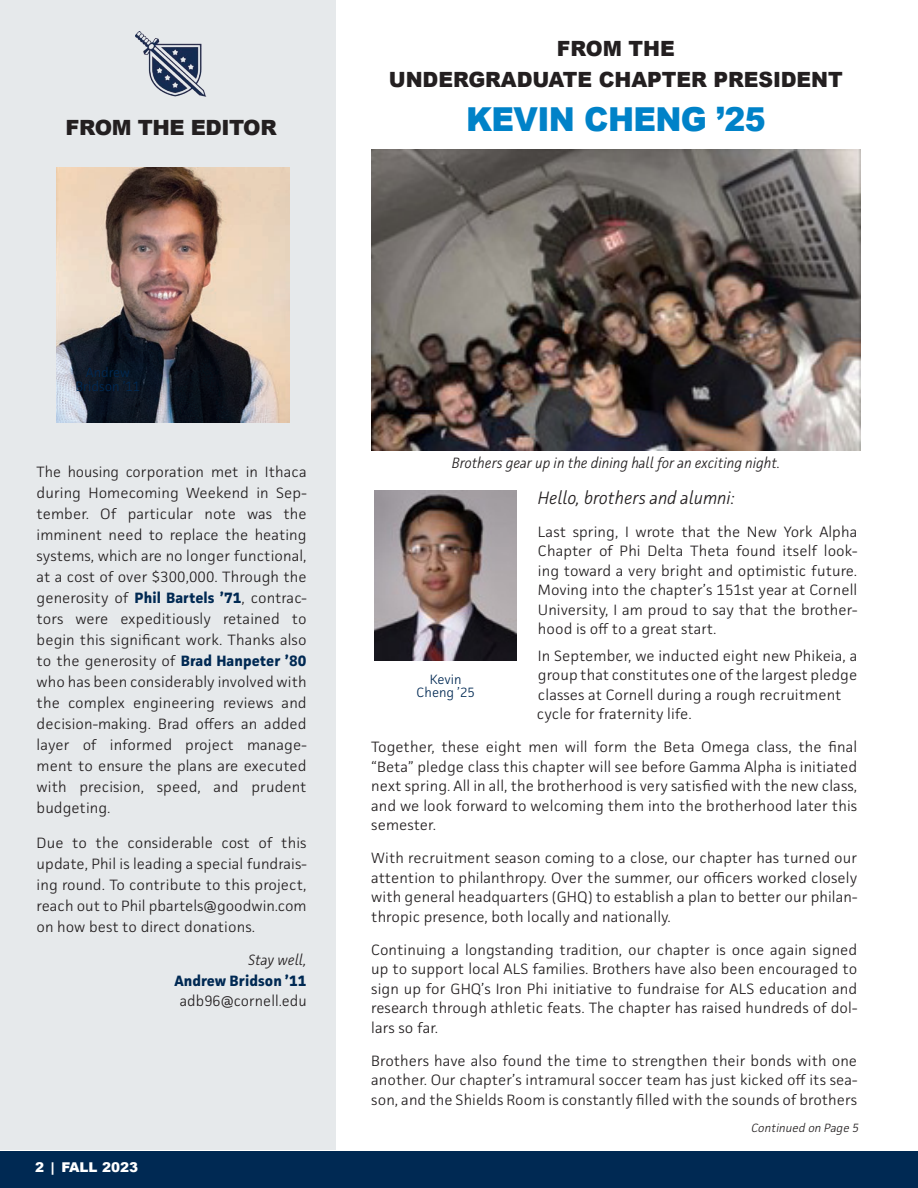
<style>
.page{position:relative;width:918px;height:1188px;background:#fff}
.page>*{position:absolute;margin:0;border:0;box-sizing:border-box;transform-origin:0 0}
.Headline{font:900 33px "Arial";letter-spacing:-.02em;color:#0082c8;scale:.95 1}
.Headline-2{font:900 21px "Arial";letter-spacing:-.005em;color:#231f20}
.Body{font:italic 300 18px "Facit";color:#231f20}
.Body-2{font:300 15px/19.5px "Facit";letter-spacing:.005em;color:#231f20;text-align:justify}
.Body-3{font:italic 300 15px "Facit";color:#231f20}
.Body-4{font:700 15px "Facit";letter-spacing:.005em;color:#002953}
.t1{font:300 13.5px "Facit";color:#002953}
.Body-5{font:900 13.5px "Arial";color:#fff}
.Continued{font:italic 300 12px "Facit";color:#231f20}
.s1{font-weight:700;color:#002953}
</style>
<div class="page">
<div style="left:0;top:1151px;width:918px;height:37px;background:#002953"></div>
<div style="left:0;top:0;width:336px;height:1150px;background:#e6e9eb"></div>
<img style="left:56px;top:167px;width:233px;height:255px">
<img style="left:136px;top:32px;width:71px;height:65px">
<img style="left:374px;top:490px;width:142px;height:171px">
<img style="left:371px;top:149px;width:489px;height:302px">
<p class="Headline-2" style="left:66px;top:112px;width:213px">FROM THE EDITOR</p>
<p class="Headline-2" style="left:557px;top:33px;width:119px">FROM THE</p>
<p class="Headline-2" style="left:389px;top:65px;width:455px">UNDERGRADUATE CHAPTER PRESIDENT</p>
<p class="Headline" style="left:466px;top:95px;width:317px">KEVIN CHENG ’25</p>
<p class="t1" style="left:86px;top:364px;width:46px">Andrew</p>
<p class="t1" style="left:75px;top:378px;width:66px">Bridson ’11</p>
<p class="Body-2" style="left:37px;top:461px;width:272px;line-height:21px">The housing corporation met in Ithaca during Homecoming Weekend in Sep&shy;tember. Of particular note was the imminent need to replace the heating systems, which are no longer functional, at a cost of over $300,000. Through the generosity of <span class="s1">Phil Bartels ’71</span>, contrac&shy;tors were expeditiously retained to begin this significant work. Thanks also to the generosity of <span class="s1">Brad Hanpeter ’80 </span>who has been considerably involved with the complex engineering reviews and decision-making. Brad offers an added layer of informed project manage&shy;ment to ensure the plans are executed with precision, speed, and prudent budgeting.</p>
<p class="Body-2" style="left:37px;top:832px;width:272px;line-height:21px">Due to the considerable cost of this update, Phil is leading a special fundrais&shy;ing round. To contribute to this project, reach out to Phil pbartels@goodwin.com on how best to direct donations.</p>
<p class="Body-3" style="left:248px;top:950px;width:60px">Stay well,</p>
<p class="Body-4" style="left:174px;top:972px;width:134px">Andrew Bridson ’11</p>
<p class="Body-2" style="left:180px;top:991px;width:128px">adb96@cornell.edu</p>
<p class="Body-5" style="left:35px;top:1157px;width:105px">2 | FALL 2023</p>
<p class="Body-3" style="left:452px;top:454px;width:330px">Brothers gear up in the dining hall for an exciting night.</p>
<p class="Body" style="left:538px;top:486px;width:198px">Hello, brothers and alumni:</p>
<p class="Body-2" style="left:538px;top:522px;width:321px">Last spring, I wrote that the New York Alpha Chapter of Phi Delta Theta found itself look&shy;ing toward a very bright and optimistic future.<br>Moving into the chapter’s 151st year at Cornell University, I am proud to say that the brother&shy;hood is off to a great start.</p>
<p class="Body-2" style="left:537px;top:645px;width:322px;text-align:left">In September, we inducted eight new Phikeia, a group that constitutes one of the largest pledge classes at Cornell during a rough recruitment cycle for fraternity life.</p>
<p class="Body-2" style="left:371px;top:737px;width:488px">Together, these eight men will form the Beta Omega class, the final “Beta” pledge class this chapter will see before Gamma Alpha is initiated next spring. All in all, the brotherhood is very satisfied with the new class, and we look forward to welcoming them into the brotherhood later this semester.</p>
<p class="Body-2" style="left:371px;top:848px;width:488px">With recruitment season coming to a close, our chapter has turned our attention to philanthropy. Over the summer, our officers worked closely with general headquarters (GHQ) to establish a plan to better our philan&shy;thropic presence, both locally and nationally.</p>
<p class="Body-2" style="left:371px;top:939px;width:488px">Continuing a longstanding tradition, our chapter is once again signed up to support local ALS families. Brothers have also been encouraged to sign up for GHQ’s Iron Phi initiative to fundraise for ALS education and research through athletic feats. The chapter has raised hundreds of dol&shy;lars so far.</p>
<p class="Body-2" style="left:371px;top:1050px;width:488px">Brothers have also found the time to strengthen their bonds with one another. Our chapter’s intramural soccer team has just kicked off its sea&shy;son, and the Shields Room is constantly filled with the sounds of brothers</p>
<p class="t1" style="left:430px;top:671px;width:33px">Kevin</p>
<p class="t1" style="left:417px;top:684px;width:60px">Cheng ’25</p>
<p class="Continued" style="left:751px;top:1121px;width:112px">Continued on Page 5</p>
</div>
